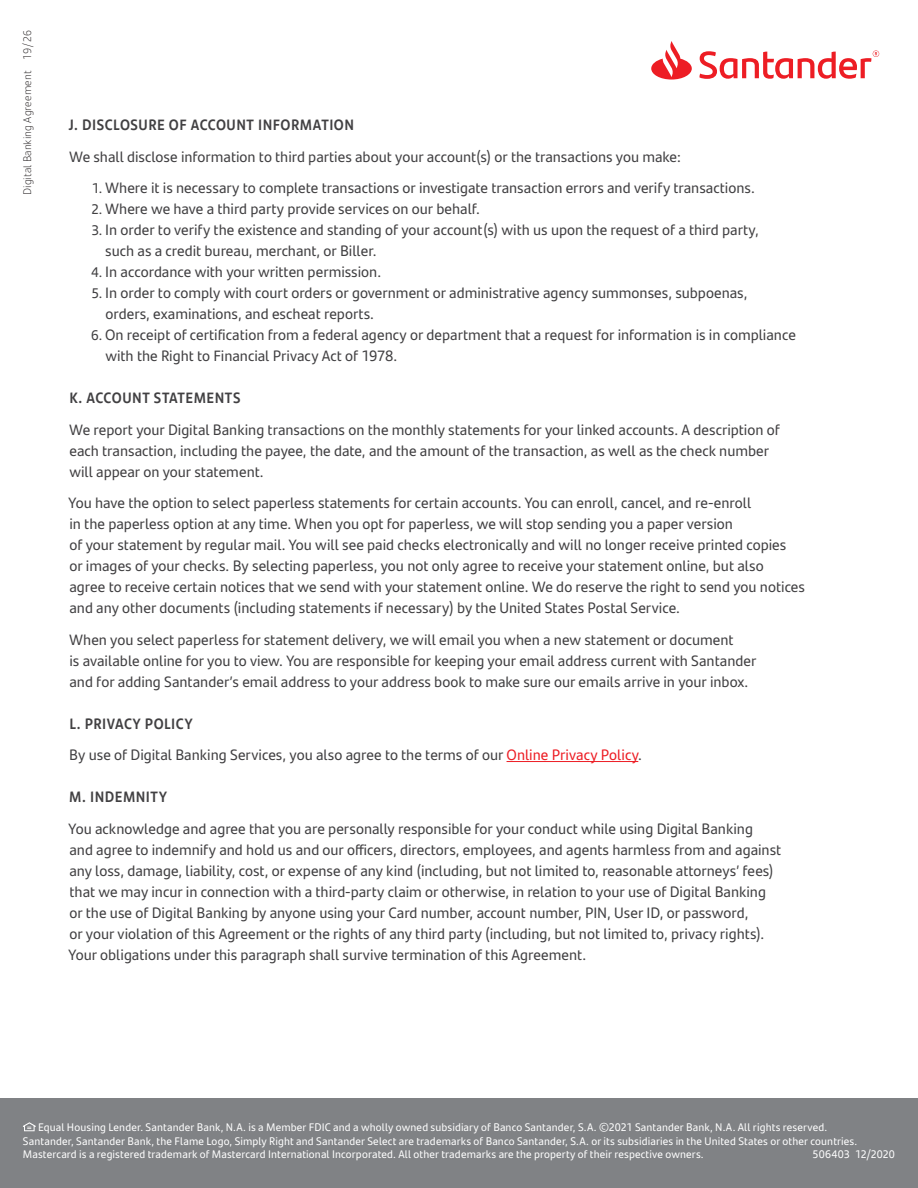
<style>
.page{position:relative;width:918px;height:1188px;background:#fff}
.page>*{position:absolute;margin:0;border:0;box-sizing:border-box;transform-origin:0 0}
.t1{font:15px/21px "Santander Text";color:#414042}
.t2{font:700 15px "Santander Text";letter-spacing:.035em;color:#414042;scale:.94 1}
.t3{font:10.95px/13.5px "Santander Text";letter-spacing:.01em;color:#fff}
.t4{font:300 10.95px "Santander Text";letter-spacing:.01em;color:#231f20}
.s1{font-size:13.95px}
.s2{font-weight:700}
.s3{color:#ed1d24}
</style>
<div class="page">
<svg style="left:651px;top:41px;width:228px;height:39px"></svg>
<div style="left:0;top:1099px;width:918px;height:89px;background:#808285"></div>
<svg style="left:23px;top:1122px;width:13px;height:9px"></svg>
<hr style="left:507px;top:761px;width:131px;height:1px;background:#ed1d24">
<p class="t4" style="left:19px;top:195px;width:167px;rotate:-90deg">Digital Banking Agreement 19/26</p>
<p class="t2" style="left:69px;top:113px;width:305px">J. DISCLOSURE OF ACCOUNT INFORMATION</p>
<p class="t1" style="left:69px;top:145px;width:613px">We shall disclose information to third parties about your account(s) or the transactions you make:</p>
<p class="t1" style="left:92px;top:177px;width:665px"><span class="s1">1.</span> Where it is necessary to complete transactions or investigate transaction errors and verify transactions.</p>
<p class="t1" style="left:91px;top:198px;width:390px"><span class="s1">2.</span> Where we have a third party provide services on our behalf.</p>
<p class="t1" style="left:105px;top:219px;width:655px;text-indent:-14px"><span class="s1">3.</span> In order to verify the existence and standing of your account(s) with us upon the request of a third party, such as a credit bureau, merchant, or Biller.</p>
<p class="t1" style="left:91px;top:261px;width:291px"><span class="s1">4.</span> In accordance with your written permission.</p>
<p class="t1" style="left:105px;top:282px;width:644px;text-indent:-14px"><span class="s1">5.</span> In order to comply with court orders or government or administrative agency summonses, subpoenas, orders, examinations, and escheat reports.</p>
<p class="t1" style="left:105px;top:324px;width:692px;text-indent:-14px"><span class="s1">6.</span> On receipt of certification from a federal agency or department that a request for information is in compliance with the Right to Financial Privacy Act of 1978.</p>
<p class="t2" style="left:69px;top:386px;width:183px">K. ACCOUNT STATEMENTS</p>
<p class="t1" style="left:69px;top:418px;width:712px">We report your Digital Banking transactions on the monthly statements for your linked accounts. A description of each transaction, including the payee, the date, and the amount of the transaction, as well as the check number will appear on your statement.</p>
<p class="t1" style="left:69px;top:492px;width:738px">You have the option to select paperless statements for certain accounts. You can enroll, cancel, and re-enroll<br>in the paperless option at any time. When you opt for paperless, we will stop sending you a paper version<br>of your statement by regular mail. You will see paid checks electronically and will no longer receive printed copies<br>or images of your checks. By selecting paperless, you not only agree to receive your statement online, but also<br>agree to receive certain notices that we send with your statement online. We do reserve the right to send you notices and any other documents (including statements if necessary) by the United States Postal Service.</p>
<p class="t1" style="left:69px;top:628px;width:689px">When you select paperless for statement delivery, we will email you when a new statement or document<br>is available online for you to view. You are responsible for keeping your email address current with Santander and for adding Santander’s email address to your address book to make sure our emails arrive in your inbox.</p>
<p class="t1" style="left:69px;top:707px;width:574px;line-height:31.5px"><span class="s2">L. PRIVACY POLICY<br></span>By use of Digital Banking Services, you also agree to the terms of our <span class="s3">Online Privacy Policy</span>.</p>
<p class="t2" style="left:69px;top:785px;width:105px">M. INDEMNITY</p>
<p class="t1" style="left:69px;top:817px;width:714px">You acknowledge and agree that you are personally responsible for your conduct while using Digital Banking<br>and agree to indemnify and hold us and our officers, directors, employees, and agents harmless from and against any loss, damage, liability, cost, or expense of any kind (including, but not limited to, reasonable attorneys’ fees) that we may incur in connection with a third-party claim or otherwise, in relation to your use of Digital Banking or the use of Digital Banking by anyone using your Card number, account number, PIN, User ID, or password,<br>or your violation of this Agreement or the rights of any third party (including, but not limited to, privacy rights).<br>Your obligations under this paragraph shall survive termination of this Agreement.</p>
<p class="t3" style="left:23px;top:1120px;width:836px;text-indent:15px">Equal Housing Lender. Santander Bank, N.A. is a Member FDIC and a wholly owned subsidiary of Banco Santander, S.A. ©2021 Santander Bank, N.A. All rights reserved.<br>Santander, Santander Bank, the Flame Logo, Simply Right and Santander Select are trademarks of Banco Santander, S.A. or its subsidiaries in the United States or other countries.<br>Mastercard is a registered trademark of Mastercard International Incorporated. All other trademarks are the property of their respective owners.</p>
<p class="t3" style="left:813px;top:1147px;width:84px">506403 12/2020</p>
</div>
